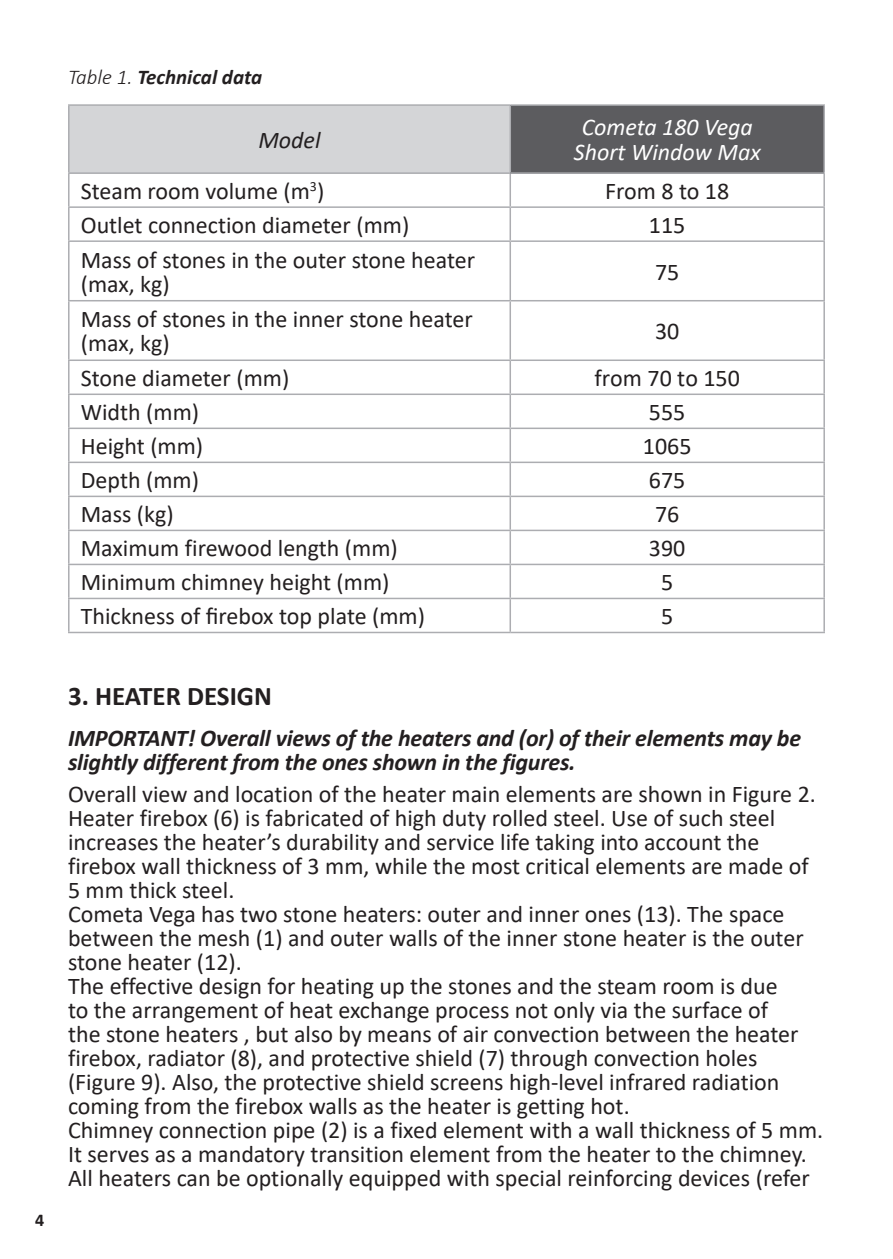
<style>
.page{position:relative;width:893px;height:1259px;background:#fff}
.page>*{position:absolute;margin:0;border:0;box-sizing:border-box;transform-origin:0 0}
.t1{font:700 27px "Calibri";color:#231f20}
.t2{font:24px/24px "Calibri";color:#231f20}
.t3{font:italic 700 24px/24px "Calibri";letter-spacing:-.01em;color:#231f20}
.t4{font:italic 24px/24.6px "Calibri";color:#fff;text-align:center}
.t5{font:italic 24px "Calibri";color:#231f20}
.t6{font:italic 700 21px "Calibri";color:#231f20}
.t7{font:700 18px "Calibri";color:#231f20}
.s1{font-weight:300}
</style>
<div class="page">
<div style="left:69px;top:105px;width:441px;height:68px;background:#d4d5d7"></div>
<div style="left:510px;top:105px;width:314px;height:68px;background:#5c5c5f"></div>
<hr style="left:68px;top:104px;width:442px;height:2px;background:#acadb1">
<hr style="left:68px;top:106px;width:2px;height:66px;background:#acadb1">
<hr style="left:510px;top:104px;width:315px;height:2px;background:#acadb1">
<hr style="left:509px;top:106px;width:2px;height:66px;background:#acadb1">
<hr style="left:823px;top:106px;width:2px;height:66px;background:#acadb1">
<hr style="left:68px;top:172px;width:442px;height:2px;background:#acadb1">
<hr style="left:68px;top:174px;width:2px;height:32px;background:#acadb1">
<hr style="left:510px;top:172px;width:315px;height:2px;background:#acadb1">
<hr style="left:509px;top:174px;width:2px;height:32px;background:#acadb1">
<hr style="left:823px;top:174px;width:2px;height:32px;background:#acadb1">
<hr style="left:68px;top:206px;width:442px;height:2px;background:#acadb1">
<hr style="left:68px;top:208px;width:2px;height:32px;background:#acadb1">
<hr style="left:510px;top:206px;width:315px;height:2px;background:#acadb1">
<hr style="left:509px;top:208px;width:2px;height:32px;background:#acadb1">
<hr style="left:823px;top:208px;width:2px;height:32px;background:#acadb1">
<hr style="left:68px;top:240px;width:442px;height:2px;background:#acadb1">
<hr style="left:68px;top:242px;width:2px;height:58px;background:#acadb1">
<hr style="left:510px;top:240px;width:315px;height:2px;background:#acadb1">
<hr style="left:509px;top:242px;width:2px;height:58px;background:#acadb1">
<hr style="left:823px;top:242px;width:2px;height:58px;background:#acadb1">
<hr style="left:68px;top:300px;width:442px;height:1px;background:#acadb1">
<hr style="left:68px;top:301px;width:2px;height:58px;background:#acadb1">
<hr style="left:510px;top:300px;width:315px;height:1px;background:#acadb1">
<hr style="left:509px;top:301px;width:2px;height:58px;background:#acadb1">
<hr style="left:823px;top:301px;width:2px;height:58px;background:#acadb1">
<hr style="left:68px;top:359px;width:442px;height:2px;background:#acadb1">
<hr style="left:68px;top:361px;width:2px;height:32px;background:#acadb1">
<hr style="left:510px;top:359px;width:315px;height:2px;background:#acadb1">
<hr style="left:509px;top:361px;width:2px;height:32px;background:#acadb1">
<hr style="left:823px;top:361px;width:2px;height:32px;background:#acadb1">
<hr style="left:68px;top:393px;width:442px;height:2px;background:#acadb1">
<hr style="left:68px;top:395px;width:2px;height:32px;background:#acadb1">
<hr style="left:510px;top:393px;width:315px;height:2px;background:#acadb1">
<hr style="left:509px;top:395px;width:2px;height:32px;background:#acadb1">
<hr style="left:823px;top:395px;width:2px;height:32px;background:#acadb1">
<hr style="left:68px;top:427px;width:442px;height:2px;background:#acadb1">
<hr style="left:68px;top:429px;width:2px;height:32px;background:#acadb1">
<hr style="left:510px;top:427px;width:315px;height:2px;background:#acadb1">
<hr style="left:509px;top:429px;width:2px;height:32px;background:#acadb1">
<hr style="left:823px;top:429px;width:2px;height:32px;background:#acadb1">
<hr style="left:68px;top:461px;width:442px;height:2px;background:#acadb1">
<hr style="left:68px;top:463px;width:2px;height:32px;background:#acadb1">
<hr style="left:510px;top:461px;width:315px;height:2px;background:#acadb1">
<hr style="left:509px;top:463px;width:2px;height:32px;background:#acadb1">
<hr style="left:823px;top:463px;width:2px;height:32px;background:#acadb1">
<hr style="left:68px;top:495px;width:442px;height:2px;background:#acadb1">
<hr style="left:68px;top:497px;width:2px;height:32px;background:#acadb1">
<hr style="left:510px;top:495px;width:315px;height:2px;background:#acadb1">
<hr style="left:509px;top:497px;width:2px;height:32px;background:#acadb1">
<hr style="left:823px;top:497px;width:2px;height:32px;background:#acadb1">
<hr style="left:68px;top:529px;width:442px;height:2px;background:#acadb1">
<hr style="left:68px;top:531px;width:2px;height:32px;background:#acadb1">
<hr style="left:510px;top:529px;width:315px;height:2px;background:#acadb1">
<hr style="left:509px;top:531px;width:2px;height:32px;background:#acadb1">
<hr style="left:823px;top:531px;width:2px;height:32px;background:#acadb1">
<hr style="left:68px;top:563px;width:442px;height:2px;background:#acadb1">
<hr style="left:68px;top:565px;width:2px;height:33px;background:#acadb1">
<hr style="left:510px;top:563px;width:315px;height:2px;background:#acadb1">
<hr style="left:509px;top:565px;width:2px;height:33px;background:#acadb1">
<hr style="left:823px;top:565px;width:2px;height:33px;background:#acadb1">
<hr style="left:68px;top:598px;width:442px;height:1px;background:#acadb1">
<hr style="left:68px;top:599px;width:2px;height:33px;background:#acadb1">
<hr style="left:510px;top:598px;width:315px;height:1px;background:#acadb1">
<hr style="left:509px;top:599px;width:2px;height:33px;background:#acadb1">
<hr style="left:823px;top:599px;width:2px;height:33px;background:#acadb1">
<hr style="left:68px;top:632px;width:442px;height:1px;background:#acadb1">
<hr style="left:510px;top:632px;width:315px;height:1px;background:#acadb1">
<p class="t7" style="left:35px;top:1213px;width:11px">4</p>
<p class="t6" style="left:68px;top:69px;width:196px"><span class="s1">Table 1.</span> Technical data</p>
<p class="t5" style="left:258px;top:132px;width:64px">Model</p>
<p class="t4" style="left:574px;top:117px;width:188px">Cometa 180 Vega<br>Short Window Max</p>
<p class="t2" style="left:81px;top:181px;width:245px">Steam room volume (m<sup>3</sup>)</p>
<p class="t2" style="left:605px;top:181px;width:126px">From 8 to 18</p>
<p class="t2" style="left:81px;top:215px;width:330px">Outlet connection diameter (mm)</p>
<p class="t2" style="left:649px;top:215px;width:38px">115</p>
<p class="t2" style="left:81px;top:249px;width:396px">Mass of stones in the outer stone heater (max, kg)</p>
<p class="t2" style="left:655px;top:261px;width:26px">75</p>
<p class="t2" style="left:81px;top:309px;width:394px">Mass of stones in the inner stone heater (max, kg)</p>
<p class="t2" style="left:655px;top:321px;width:26px">30</p>
<p class="t2" style="left:81px;top:368px;width:210px">Stone diameter (mm)</p>
<p class="t2" style="left:595px;top:368px;width:147px">from 70 to 150</p>
<p class="t2" style="left:81px;top:402px;width:120px">Width (mm)</p>
<p class="t2" style="left:649px;top:402px;width:38px">555</p>
<p class="t2" style="left:81px;top:436px;width:124px">Height (mm)</p>
<p class="t2" style="left:643px;top:436px;width:50px">1065</p>
<p class="t2" style="left:81px;top:470px;width:120px">Depth (mm)</p>
<p class="t2" style="left:649px;top:470px;width:38px">675</p>
<p class="t2" style="left:81px;top:504px;width:94px">Mass (kg)</p>
<p class="t2" style="left:655px;top:504px;width:26px">76</p>
<p class="t2" style="left:81px;top:538px;width:319px">Maximum firewood length (mm)</p>
<p class="t2" style="left:649px;top:538px;width:38px">390</p>
<p class="t2" style="left:81px;top:572px;width:310px">Minimum chimney height (mm)</p>
<p class="t2" style="left:661px;top:572px;width:14px">5</p>
<p class="t2" style="left:81px;top:604px;width:346px">Thickness of firebox top plate (mm)</p>
<p class="t2" style="left:661px;top:606px;width:14px">5</p>
<p class="t1" style="left:68px;top:686px;width:205px">3. HEATER DESIGN</p>
<p class="t3" style="left:68px;top:727px;width:735px">IMPORTANT! Overall views of the heaters and (or) of their elements may be slightly different from the ones shown in the figures.</p>
<p class="t2" style="left:68px;top:784px;width:757px">Overall view and location of the heater main elements are shown in Figure 2.<br>Heater firebox (6) is fabricated of high duty rolled steel. Use of such steel increases the heater’s durability and service life taking into account the firebox wall thickness of 3 mm, while the most critical elements are made of 5 mm thick steel.<br>Cometa Vega has two stone heaters: outer and inner ones (13). The space between the mesh (1) and outer walls of the inner stone heater is the outer stone heater (12).<br>The effective design for heating up the stones and the steam room is due<br>to the arrangement of heat exchange process not only via the surface of<br>the stone heaters , but also by means of air convection between the heater firebox, radiator (8), and protective shield (7) through convection holes (Figure 9). Also, the protective shield screens high-level infrared radiation coming from the firebox walls as the heater is getting hot.<br>Chimney connection pipe (2) is a fixed element with a wall thickness of 5 mm.<br>It serves as a mandatory transition element from the heater to the chimney.<br>All heaters can be optionally equipped with special reinforcing devices (refer</p>
</div>
